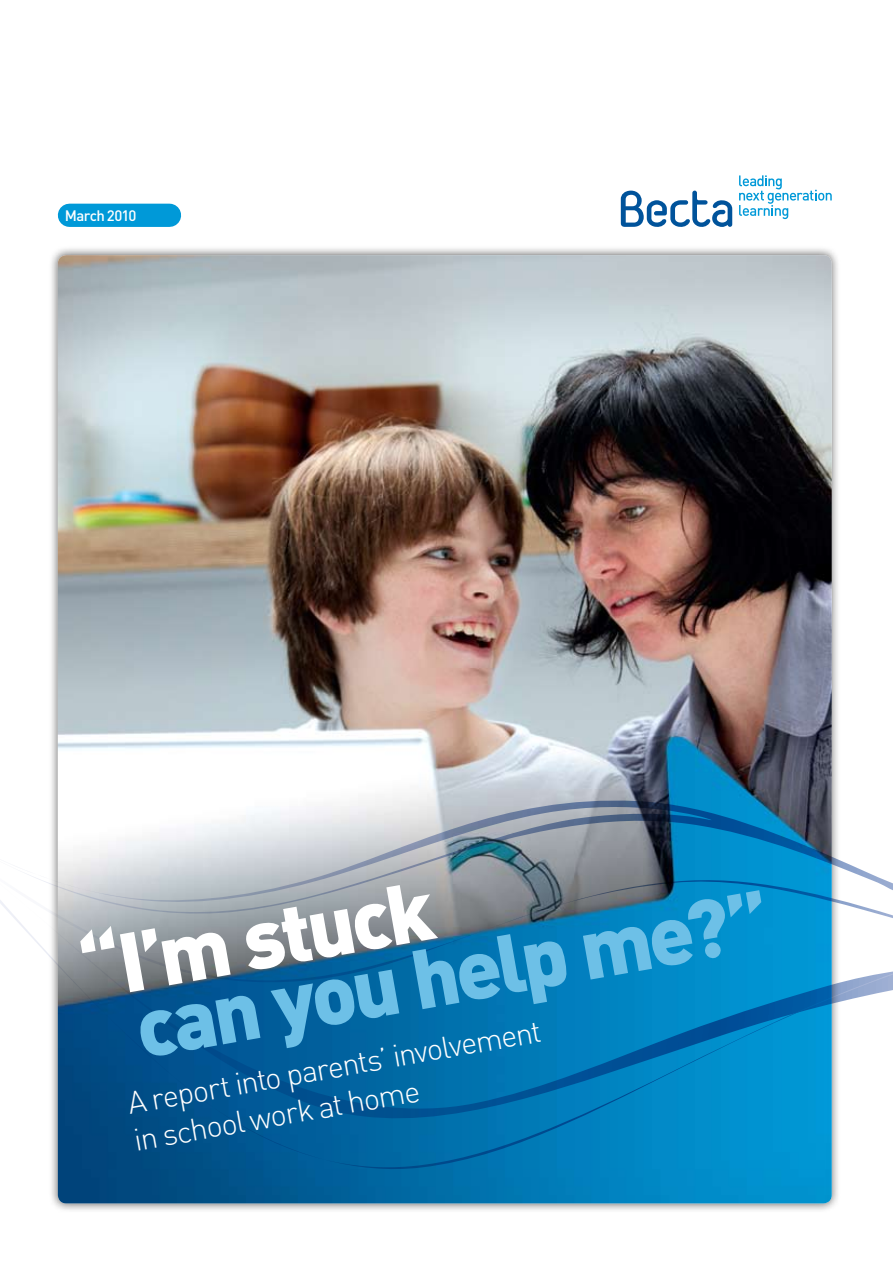
<style>
.page{position:relative;width:893px;height:1263px;background:#fff}
.page>*{position:absolute;margin:0;border:0;box-sizing:border-box;transform-origin:0 0}
.t1{font:82.5px/67.5px "DIN Black Alternate";color:#6dc0e7}
.t2{font:82.5px "DIN Black Alternate";color:#fff}
.t3{font:300 30.75px/37.7px "DIN";color:#fff}
.t4{font:500 15px "DIN";letter-spacing:-.045em;color:#fff}
.s1{color:#fff}
</style>
<div class="page">
<div style="left:48px;top:246px;width:796px;height:970px;background:#000;opacity:.6"></div>
<img style="left:58px;top:255px;width:774px;height:948px">
<svg style="left:0;top:744px;width:893px;height:427px"></svg>
<svg style="left:621px;top:191px;width:111px;height:36px"></svg>
<svg style="left:739px;top:175px;width:93px;height:44px"></svg>
<div style="left:69px;top:204px;width:100px;height:23px;background:#0099d8"></div>
<p class="t4" style="left:65px;top:206px;width:73px">March 2010</p>
<h1 class="t2" style="left:71px;top:916px;width:359px;rotate:-10deg">“I’m uck</h1>
<h1 class="t1" style="left:118px;top:925px;width:643px;text-indent:120px;rotate:-10deg"><span class="s1">st<br></span>can you help me?”</h1>
<h1 class="t3" style="left:124px;top:1084px;width:421px;rotate:-10deg">A report into parents’ involvement in school work at home</h1>
</div>
